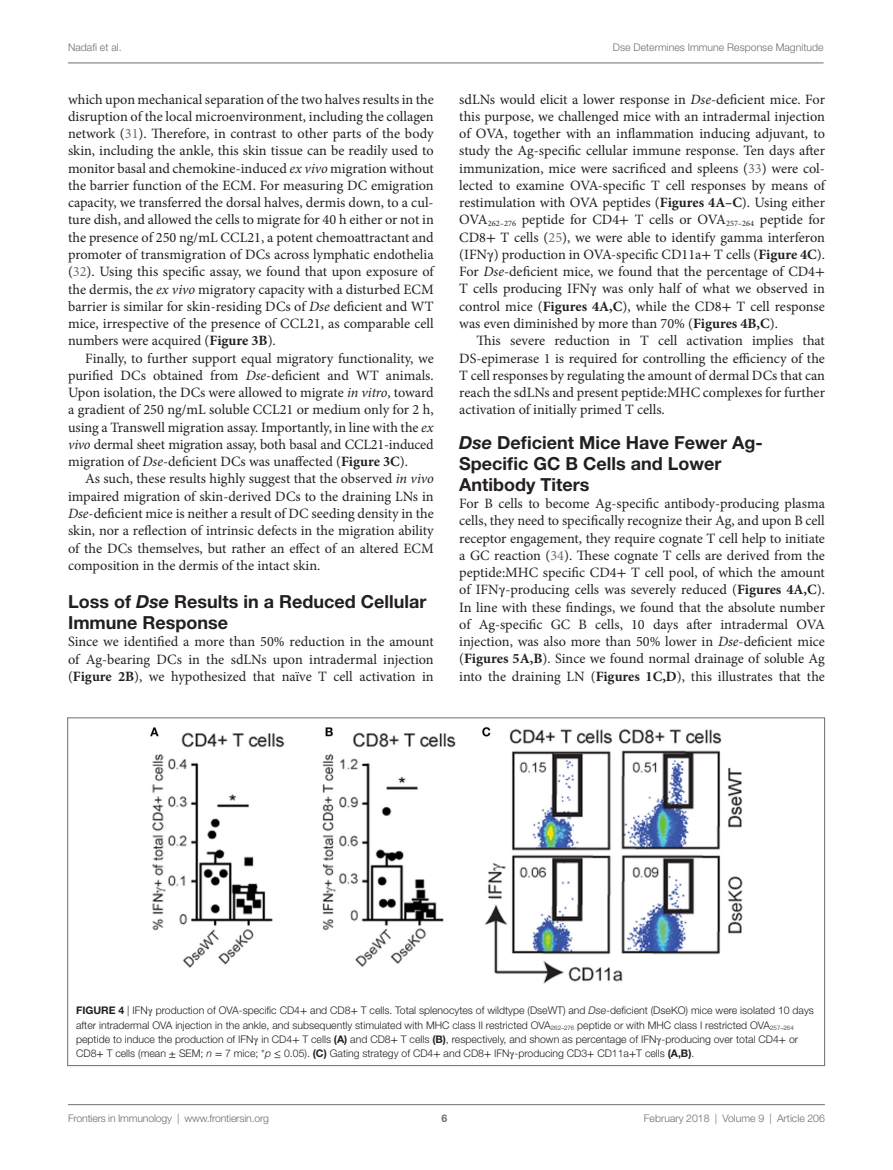
<style>
.page{position:relative;width:893px;height:1170px;background:#fff}
.page>*{position:absolute;margin:0;border:0;box-sizing:border-box;transform-origin:0 0}
.t1{font:700 18px/21px "Helvetica Neue LT Std";color:#231f20}
.t2{font:14.25px/17.2px "Minion Pro";color:#231f20;text-align:justify}
.t3{font:300 10.5px/14.2px "Helvetica Neue LT Std";color:#231f20}
.t4{font:300 10.5px "Helvetica Neue LT Std";color:#6c6d70}
.t5{font:700 10.5px "Helvetica Neue LT Std";color:#6c6d70}
.s1{color:#6c6d70}
.s2{font-style:italic}
.s3{font-weight:700}
.s4{font-family:"STIX General"}
.s5{font-family:"STIX General";font-weight:400}
</style>
<div class="page">
<img style="left:150px;top:727px;width:593px;height:257px">
<hr style="left:68px;top:63px;width:756px;height:1px;background:#6c6d70">
<hr style="left:68px;top:1104px;width:757px;height:1px;background:#6c6d70">
<p class="t4" style="left:68px;top:41px;width:55px">Nadafi et al.</p>
<p class="t4" style="left:613px;top:41px;width:212px">Dse Determines Immune Response Magnitude</p>
<p class="t2" style="left:68px;top:90px;width:367px">which upon mechanical separation of the two halves results in the disruption of the local microenvironment, including the collagen network (<span class="s1">31</span>). Therefore, in contrast to other parts of the body skin, including the ankle, this skin tissue can be readily used to monitor basal and chemokine-induced <span class="s2">ex vivo</span> migration without the barrier function of the ECM. For measuring DC emigration capacity, we transferred the dorsal halves, dermis down, to a cul&shy;ture dish, and allowed the cells to migrate for 40 h either or not in the presence of 250 ng/mL CCL21, a potent chemoattractant and promoter of transmigration of DCs across lymphatic endothelia (<span class="s1">32</span>). Using this specific assay, we found that upon exposure of the dermis, the <span class="s2">ex vivo</span> migratory capacity with a disturbed ECM barrier is similar for skin-residing DCs of <span class="s2">Dse</span> deficient and WT mice, irrespective of the presence of CCL21, as comparable cell numbers were acquired (<span class="s3">Figure 3B</span>).</p>
<p class="t2" style="left:68px;top:349px;width:367px;text-indent:17px">Finally, to further support equal migratory functionality, we purified DCs obtained from <span class="s2">Dse</span>-deficient and WT animals.<br>Upon isolation, the DCs were allowed to migrate <span class="s2">in vitro</span>, toward a gradient of 250 ng/mL soluble CCL21 or medium only for 2 h, using a Transwell migration assay. Importantly, in line with the <span class="s2">ex vivo</span> dermal sheet migration assay, both basal and CCL21-induced migration of <span class="s2">Dse</span>-deficient DCs was unaffected (<span class="s3">Figure 3C</span>).</p>
<p class="t2" style="left:68px;top:470px;width:367px;text-indent:17px">As such, these results highly suggest that the observed <span class="s2">in vivo </span>impaired migration of skin-derived DCs to the draining LNs in <span class="s2">Dse</span>-deficient mice is neither a result of DC seeding density in the skin, nor a reflection of intrinsic defects in the migration ability of the DCs themselves, but rather an effect of an altered ECM composition in the dermis of the intact skin.</p>
<p class="t1" style="left:68px;top:590px;width:360px">Loss of <span class="s2">Dse</span> Results in a Reduced Cellular<br>Immune Response</p>
<p class="t2" style="left:68px;top:633px;width:367px">Since we identified a more than 50% reduction in the amount of Ag-bearing DCs in the sdLNs upon intradermal injection (<span class="s3">Figure 2B</span>), we hypothesized that naïve T cell activation in</p>
<p class="t2" style="left:459px;top:90px;width:367px">sdLNs would elicit a lower response in <span class="s2">Dse</span>-deficient mice. For this purpose, we challenged mice with an intradermal injection of OVA, together with an inflammation inducing adjuvant, to study the Ag-specific cellular immune response. Ten days after immunization, mice were sacrificed and spleens (<span class="s1">33</span>) were col&shy;lected to examine OVA-specific T cell responses by means of restimulation with OVA peptides (<span class="s3">Figures 4A–C</span>). Using either OVA<sub>262–276</sub> peptide for CD4<span class="s4">+</span> T cells or OVA<sub>257–264</sub> peptide for CD8<span class="s4">+</span> T cells (<span class="s1">25</span>), we were able to identify gamma interferon (IFN<span class="s4">γ</span>) production in OVA-specific CD11a<span class="s4">+</span> T cells (<span class="s3">Figure 4C</span>).<br>For <span class="s2">Dse</span>-deficient mice, we found that the percentage of CD4<span class="s4">+ </span>T cells producing IFN<span class="s4">γ</span> was only half of what we observed in control mice (<span class="s3">Figures 4A,C</span>), while the CD8<span class="s4">+</span> T cell response was even diminished by more than 70% (<span class="s3">Figures 4B,C</span>).</p>
<p class="t2" style="left:459px;top:332px;width:367px;text-indent:17px">This severe reduction in T cell activation implies that DS-epimerase 1 is required for controlling the efficiency of the T cell responses by regulating the amount of dermal DCs that can reach the sdLNs and present peptide:MHC complexes for further activation of initially primed T cells.</p>
<p class="t1" style="left:459px;top:431px;width:305px"><span class="s2">Dse</span> Deficient Mice Have Fewer Ag-<br>Specific GC B Cells and Lower<br>Antibody Titers</p>
<p class="t2" style="left:459px;top:495px;width:367px">For B cells to become Ag-specific antibody-producing plasma cells, they need to specifically recognize their Ag, and upon B cell receptor engagement, they require cognate T cell help to initiate a GC reaction (<span class="s1">34</span>). These cognate T cells are derived from the peptide:MHC specific CD4<span class="s4">+</span> T cell pool, of which the amount of IFN<span class="s4">γ</span>-producing cells was severely reduced (<span class="s3">Figures 4A,C</span>).<br>In line with these findings, we found that the absolute number of Ag-specific GC B cells, 10 days after intradermal OVA injection, was also more than 50% lower in <span class="s2">Dse</span>-deficient mice (<span class="s3">Figures 5A,B</span>). Since we found normal drainage of soluble Ag into the draining LN (<span class="s3">Figures 1C,D</span>), this illustrates that the</p>
<p class="t3" style="left:76px;top:1003px;width:739px"><span class="s3">Figure 4</span> | IFN<span class="s5">γ</span> production of OVA-specific CD4<span class="s5">+</span> and CD8<span class="s5">+</span> T cells. Total splenocytes of wildtype (DseWT) and <span class="s2">Dse</span>-deficient (DseKO) mice were isolated 10 days after intradermal OVA injection in the ankle, and subsequently stimulated with MHC class II restricted OVA<sub>262–276</sub> peptide or with MHC class I restricted OVA<sub>257–264 </sub>peptide to induce the production of IFN<span class="s5">γ</span> in CD4<span class="s5">+</span> T cells <span class="s3">(A)</span> and CD8<span class="s5">+</span> T cells <span class="s3">(B)</span>, respectively, and shown as percentage of IFN<span class="s5">γ</span>-producing over total CD4<span class="s5">+</span> or CD8<span class="s5">+</span> T cells (mean <span class="s5">±</span> SEM; <span class="s2">n</span> <span class="s5">=</span> 7 mice; *<span class="s2">p</span> <span class="s5">≤</span> 0.05). <span class="s3">(C)</span> Gating strategy of CD4<span class="s5">+</span> and CD8<span class="s5">+</span> IFN<span class="s5">γ</span>-producing CD3<span class="s5">+</span> CD11a<span class="s5">+</span>T cells <span class="s3">(A,B)</span>.</p>
<p class="t4" style="left:68px;top:1111px;width:203px">Frontiers in Immunology | www.frontiersin.org</p>
<p class="t4" style="left:644px;top:1111px;width:183px">February 2018 | Volume 9 | Article 206</p>
<p class="t5" style="left:441px;top:1111px;width:7px">6</p>
</div>
